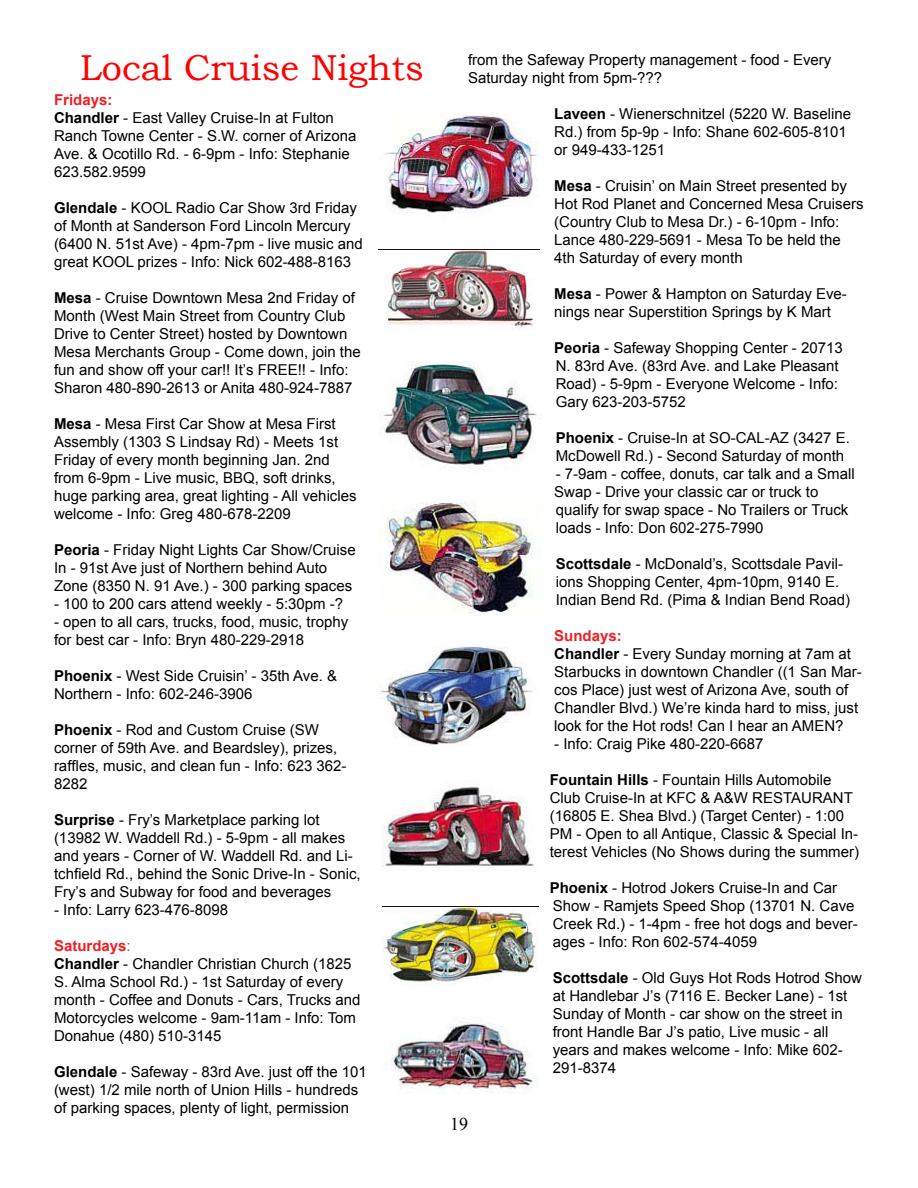
<style>
.page{position:relative;width:918px;height:1188px;background:#fff}
.page>*{position:absolute;margin:0;border:0;box-sizing:border-box;transform-origin:0 0}
.t1{font:36px "Bookman Old Style";color:#f00}
.t2{font:18px "Times New Roman";color:#000}
.t3{font:15px/18px "Arial";color:#000}
.s1{font-weight:700;color:#ed2024}
.s2{font-weight:700}
.s3{color:#ed2024}
</style>
<div class="page">
<img style="left:385px;top:114px;width:153px;height:100px">
<img style="left:378px;top:249px;width:162px;height:81px">
<img style="left:387px;top:502px;width:147px;height:113px">
<img style="left:383px;top:362px;width:158px;height:107px">
<img style="left:382px;top:786px;width:153px;height:81px">
<img style="left:383px;top:906px;width:155px;height:80px">
<img style="left:390px;top:1018px;width:144px;height:76px">
<img style="left:379px;top:646px;width:154px;height:99px">
<h1 class="t1" style="left:80px;top:44px;width:345px">Local Cruise Nights</h1>
<p class="t3" style="left:54px;top:91px;width:304px"><span class="s1">Fridays:<br></span><span class="s2">Chandler</span> - East Valley Cruise-In at Fulton<br>Ranch Towne Center - S.W. corner of Arizona<br>Ave. &amp; Ocotillo Rd. - 6-9pm - Info: Stephanie<br>623.582.9599</p>
<p class="t3" style="left:54px;top:199px;width:310px"><span class="s2">Glendale</span> - KOOL Radio Car Show 3rd Friday of Month at Sanderson Ford Lincoln Mercury (6400 N. 51st Ave) - 4pm-7pm - live music and great KOOL prizes - Info: Nick 602-488-8163</p>
<p class="t3" style="left:54px;top:289px;width:308px"><span class="s2">Mesa</span> - Cruise Downtown Mesa 2nd Friday of Month (West Main Street from Country Club Drive to Center Street) hosted by Downtown Mesa Merchants Group - Come down, join the fun and show off your car!! It’s FREE!! - Info:<br>Sharon 480-890-2613 or Anita 480-924-7887</p>
<p class="t3" style="left:54px;top:415px;width:304px"><span class="s2">Mesa</span> - Mesa First Car Show at Mesa First Assembly (1303 S Lindsay Rd) - Meets 1st Friday of every month beginning Jan. 2nd from 6-9pm - Live music, BBQ, soft drinks, huge parking area, great lighting - All vehicles welcome - Info: Greg 480-678-2209</p>
<p class="t3" style="left:54px;top:541px;width:303px"><span class="s2">Peoria</span> - Friday Night Lights Car Show/Cruise<br>In - 91st Ave just of Northern behind Auto<br>Zone (8350 N. 91 Ave.) - 300 parking spaces</p>
<p class="t3" style="left:54px;top:595px;width:291px">- 100 to 200 cars attend weekly - 5:30pm -?</p>
<p class="t3" style="left:54px;top:613px;width:296px">- open to all cars, trucks, food, music, trophy for best car - Info: Bryn 480-229-2918</p>
<p class="t3" style="left:54px;top:667px;width:285px"><span class="s2">Phoenix</span> - West Side Cruisin’ - 35th Ave. &amp;<br>Northern - Info: 602-246-3906</p>
<p class="t3" style="left:54px;top:721px;width:294px"><span class="s2">Phoenix</span> - Rod and Custom Cruise (SW corner of 59th Ave. and Beardsley), prizes, raffles, music, and clean fun - Info: 623 362-<br>8282</p>
<p class="t3" style="left:54px;top:811px;width:308px"><span class="s2">Surprise</span> - Fry’s Marketplace parking lot (13982 W. Waddell Rd.) - 5-9pm - all makes and years - Corner of W. Waddell Rd. and Li&shy;tchfield Rd., behind the Sonic Drive-In - Sonic, Fry’s and Subway for food and beverages</p>
<p class="t3" style="left:54px;top:901px;width:176px">- Info: Larry 623-476-8098</p>
<p class="t3" style="left:54px;top:937px;width:308px"><span class="s1">Saturdays</span><span class="s3">:<br></span><span class="s2">Chandler</span> - Chandler Christian Church (1825<br>S. Alma School Rd.) - 1st Saturday of every month - Coffee and Donuts - Cars, Trucks and Motorcycles welcome - 9am-11am - Info: Tom Donahue (480) 510-3145</p>
<p class="t3" style="left:54px;top:1063px;width:314px"><span class="s2">Glendale</span> - Safeway - 83rd Ave. just off the 101 (west) 1/2 mile north of Union Hills - hundreds of parking spaces, plenty of light, permission</p>
<p class="t3" style="left:468px;top:51px;width:365px">from the Safeway Property management - food - Every<br>Saturday night from 5pm-???</p>
<p class="t3" style="left:554px;top:105px;width:298px"><span class="s2">Laveen</span> - Wienerschnitzel (5220 W. Baseline<br>Rd.) from 5p-9p - Info: Shane 602-605-8101 or 949-433-1251</p>
<p class="t3" style="left:554px;top:177px;width:311px"><span class="s2">Mesa</span> - Cruisin’ on Main Street presented by Hot Rod Planet and Concerned Mesa Cruisers (Country Club to Mesa Dr.) - 6-10pm - Info:<br>Lance 480-229-5691 - Mesa To be held the 4th Saturday of every month</p>
<p class="t3" style="left:554px;top:285px;width:294px"><span class="s2">Mesa</span> - Power &amp; Hampton on Saturday Eve&shy;nings near Superstition Springs by K Mart</p>
<p class="t3" style="left:554px;top:339px;width:290px"><span class="s2">Peoria</span> - Safeway Shopping Center - 20713<br>N. 83rd Ave. (83rd Ave. and Lake Pleasant Road) - 5-9pm - Everyone Welcome - Info:<br>Gary 623-203-5752</p>
<p class="t3" style="left:556px;top:429px;width:296px"><span class="s2">Phoenix</span> - Cruise-In at SO-CAL-AZ (3427 E.<br>McDowell Rd.) - Second Saturday of month</p>
<p class="t3" style="left:554px;top:465px;width:302px">- 7-9am - coffee, donuts, car talk and a Small Swap - Drive your classic car or truck to qualify for swap space - No Trailers or Truck loads - Info: Don 602-275-7990</p>
<p class="t3" style="left:556px;top:555px;width:296px"><span class="s2">Scottsdale</span> - McDonald’s, Scottsdale Pavil&shy;ions Shopping Center, 4pm-10pm, 9140 E.<br>Indian Bend Rd. (Pima &amp; Indian Bend Road)</p>
<p class="t3" style="left:554px;top:627px;width:309px"><span class="s1">Sundays:<br></span><span class="s2">Chandler</span> - Every Sunday morning at 7am at Starbucks in downtown Chandler ((1 San Mar&shy;cos Place) just west of Arizona Ave, south of Chandler Blvd.) We’re kinda hard to miss, just look for the Hot rods! Can I hear an AMEN?</p>
<p class="t3" style="left:554px;top:735px;width:211px">- Info: Craig Pike 480-220-6687</p>
<p class="t3" style="left:550px;top:771px;width:311px"><span class="s2">Fountain Hills</span> - Fountain Hills Automobile Club Cruise-In at KFC &amp; A&amp;W RESTAURANT (16805 E. Shea Blvd.) (Target Center) - 1:00<br>PM - Open to all Antique, Classic &amp; Special In&shy;terest Vehicles (No Shows during the summer)</p>
<p class="t3" style="left:550px;top:879px;width:310px"><span class="s2">Phoenix</span> - Hotrod Jokers Cruise-In and Car Show - Ramjets Speed Shop (13701 N. Cave Creek Rd.) - 1-4pm - free hot dogs and bever&shy;ages - Info: Ron 602-574-4059</p>
<p class="t3" style="left:553px;top:969px;width:311px"><span class="s2">Scottsdale</span> - Old Guys Hot Rods Hotrod Show at Handlebar J’s (7116 E. Becker Lane) - 1st Sunday of Month - car show on the street in front Handle Bar J’s patio, Live music - all years and makes welcome - Info: Mike 602- 291-8374</p>
<p class="t2" style="left:450px;top:1112px;width:18px">19</p>
</div>
